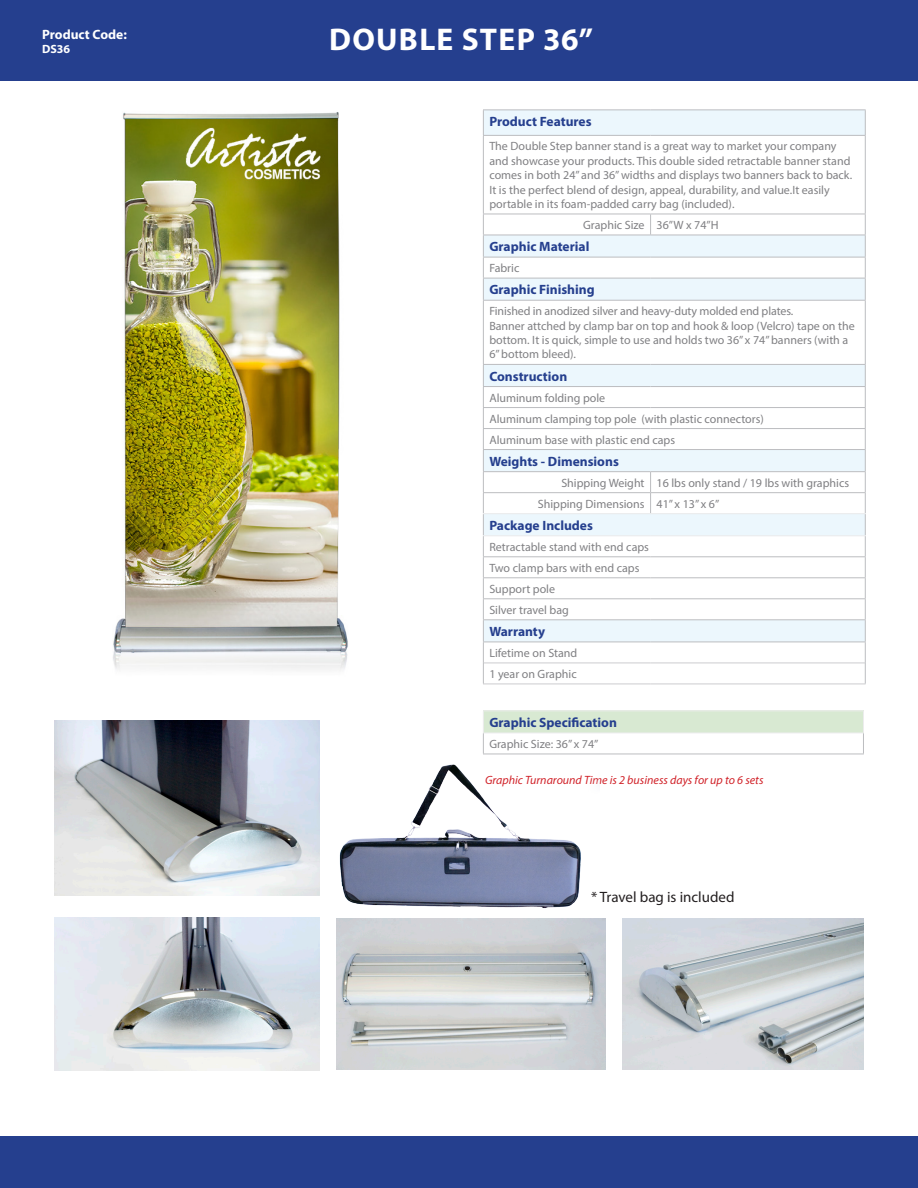
<style>
.page{position:relative;width:918px;height:1188px;background:#fff}
.page>*{position:absolute;margin:0;border:0;box-sizing:border-box;transform-origin:0 0}
.t1{font:700 31.5px "Myriad Pro";letter-spacing:.04em;color:#fff}
.t2{font:15px "Myriad Pro";color:#231f20}
.Table_Title{font:700 13.5px "Myriad Pro";color:#253f8e}
.product_code{font:700 13.5px "Myriad Pro";color:#fff}
.t3{font:12px/14.4px "Myriad Pro";color:#808083}
.t4{font:italic 12px "Myriad Pro";color:#d1232a}
.t5{font:700 12px "Myriad Pro";color:#fff}
</style>
<div class="page">
<div style="left:1px;top:0;width:917px;height:80px;background:#253f8e"></div>
<div style="left:1px;top:1136px;width:917px;height:52px;background:#253f8e"></div>
<div style="left:483px;top:711px;width:380px;height:22px;background:#d8e9d2"></div>
<hr style="left:483px;top:710px;width:381px;height:1px;background:#ededee">
<hr style="left:483px;top:733px;width:381px;height:1px;background:#ededee">
<svg style="left:483px;top:711px;width:1px;height:38px"></svg>
<svg style="left:863px;top:711px;width:1px;height:43px"></svg>
<hr style="left:483px;top:754px;width:381px;height:1px;background:#bcbdc0">
<div style="left:484px;top:111px;width:381px;height:424px;background:#ecf7fd"></div>
<svg style="left:484px;top:136px;width:381px;height:377px"></svg>
<svg style="left:484px;top:536px;width:381px;height:148px"></svg>
<hr style="left:483px;top:110px;width:168px;height:1px;background:#bcbdc0">
<svg style="left:483px;top:110px;width:1px;height:25px"></svg>
<hr style="left:651px;top:110px;width:215px;height:1px;background:#bcbdc0">
<svg style="left:865px;top:110px;width:1px;height:25px"></svg>
<hr style="left:483px;top:135px;width:168px;height:1px;background:#bcbdc0">
<hr style="left:483px;top:136px;width:1px;height:78px;background:#bcbdc0">
<hr style="left:651px;top:135px;width:215px;height:1px;background:#bcbdc0">
<hr style="left:865px;top:136px;width:1px;height:78px;background:#bcbdc0">
<hr style="left:483px;top:642px;width:168px;height:1px;background:#bcbdc0">
<hr style="left:651px;top:642px;width:215px;height:1px;background:#bcbdc0">
<hr style="left:483px;top:214px;width:168px;height:1px;background:#bcbdc0">
<hr style="left:651px;top:214px;width:215px;height:1px;background:#bcbdc0">
<svg style="left:650px;top:214px;width:1px;height:21px"></svg>
<hr style="left:483px;top:235px;width:168px;height:1px;background:#bcbdc0">
<hr style="left:651px;top:235px;width:215px;height:1px;background:#bcbdc0">
<hr style="left:483px;top:471px;width:168px;height:1px;background:#bcbdc0">
<hr style="left:651px;top:471px;width:215px;height:1px;background:#bcbdc0">
<hr style="left:483px;top:492px;width:168px;height:1px;background:#bcbdc0">
<hr style="left:651px;top:492px;width:215px;height:1px;background:#bcbdc0">
<svg style="left:650px;top:472px;width:1px;height:41px"></svg>
<hr style="left:483px;top:513px;width:168px;height:1px;background:#e9eaeb">
<hr style="left:651px;top:513px;width:215px;height:1px;background:#e9eaeb">
<hr style="left:484px;top:663px;width:167px;height:1px;background:#cccdcf">
<hr style="left:651px;top:663px;width:214px;height:1px;background:#cccdcf">
<hr style="left:483px;top:684px;width:168px;height:1px;background:#cccdcf">
<hr style="left:651px;top:684px;width:215px;height:1px;background:#cccdcf">
<hr style="left:483px;top:535px;width:168px;height:1px;background:#e9eaeb">
<hr style="left:651px;top:535px;width:215px;height:1px;background:#e9eaeb">
<hr style="left:483px;top:556px;width:168px;height:1px;background:#bcbdc0">
<hr style="left:651px;top:556px;width:215px;height:1px;background:#bcbdc0">
<hr style="left:483px;top:577px;width:168px;height:1px;background:#bcbdc0">
<hr style="left:651px;top:577px;width:215px;height:1px;background:#bcbdc0">
<hr style="left:483px;top:598px;width:168px;height:1px;background:#bcbdc0">
<hr style="left:651px;top:598px;width:215px;height:1px;background:#bcbdc0">
<hr style="left:483px;top:619px;width:168px;height:1px;background:#bcbdc0">
<hr style="left:651px;top:619px;width:215px;height:1px;background:#bcbdc0">
<hr style="left:483px;top:257px;width:168px;height:1px;background:#bcbdc0">
<svg style="left:483px;top:214px;width:1px;height:86px"></svg>
<hr style="left:651px;top:257px;width:215px;height:1px;background:#bcbdc0">
<svg style="left:865px;top:214px;width:1px;height:86px"></svg>
<hr style="left:483px;top:278px;width:168px;height:1px;background:#bcbdc0">
<hr style="left:651px;top:278px;width:215px;height:1px;background:#bcbdc0">
<hr style="left:483px;top:300px;width:168px;height:1px;background:#bcbdc0">
<hr style="left:483px;top:301px;width:1px;height:63px;background:#bcbdc0">
<hr style="left:651px;top:300px;width:215px;height:1px;background:#bcbdc0">
<hr style="left:865px;top:301px;width:1px;height:63px;background:#bcbdc0">
<hr style="left:483px;top:364px;width:168px;height:1px;background:#bcbdc0">
<hr style="left:651px;top:364px;width:215px;height:1px;background:#bcbdc0">
<hr style="left:483px;top:386px;width:168px;height:1px;background:#bcbdc0">
<hr style="left:651px;top:386px;width:215px;height:1px;background:#bcbdc0">
<hr style="left:483px;top:407px;width:168px;height:1px;background:#bcbdc0">
<hr style="left:651px;top:407px;width:215px;height:1px;background:#bcbdc0">
<hr style="left:483px;top:428px;width:168px;height:1px;background:#bcbdc0">
<svg style="left:483px;top:365px;width:1px;height:319px"></svg>
<hr style="left:651px;top:428px;width:215px;height:1px;background:#bcbdc0">
<svg style="left:865px;top:365px;width:1px;height:319px"></svg>
<hr style="left:483px;top:449px;width:168px;height:1px;background:#bcbdc0">
<hr style="left:651px;top:449px;width:215px;height:1px;background:#bcbdc0">
<img style="left:113px;top:112px;width:235px;height:558px">
<img style="left:319px;top:749px;width:281px;height:177px">
<img style="left:54px;top:721px;width:265px;height:175px">
<img style="left:54px;top:917px;width:265px;height:153px">
<img style="left:336px;top:918px;width:269px;height:152px">
<img style="left:622px;top:918px;width:242px;height:152px">
<p class="product_code" style="left:42px;top:25px;width:86px">Product Code:</p>
<p class="t5" style="left:42px;top:41px;width:30px">DS36</p>
<p class="t1" style="left:329px;top:18px;width:266px">DOUBLE STEP 36”</p>
<p class="Table_Title" style="left:489px;top:113px;width:104px">Product Features</p>
<p class="t3" style="left:489px;top:139px;width:364px">The Double Step banner stand is a great way to market your company and showcase your products. This double sided retractable banner stand comes in both 24” and 36” widths and displays two banners back to back.<br>It is the perfect blend of design, appeal, durability, and value.It easily portable in its foam-padded carry bag (included).</p>
<p class="t3" style="left:583px;top:218px;width:63px">Graphic Size</p>
<p class="t3" style="left:657px;top:218px;width:64px">36”W x 74”H</p>
<p class="Table_Title" style="left:489px;top:238px;width:102px">Graphic Material</p>
<p class="t3" style="left:489px;top:261px;width:32px">Fabric</p>
<p class="Table_Title" style="left:489px;top:281px;width:107px">Graphic Finishing</p>
<p class="t3" style="left:489px;top:304px;width:305px">Finished in anodized silver and heavy-duty molded end plates.</p>
<p class="t3" style="left:489px;top:318px;width:367px">Banner attched by clamp bar on top and hook &amp; loop (Velcro) tape on the bottom. It is quick, simple to use and holds two 36” x 74” banners (with a<br>6” bottom bleed).</p>
<p class="Table_Title" style="left:489px;top:367px;width:79px">Construction</p>
<p class="t3" style="left:489px;top:390px;width:117px">Aluminum folding pole</p>
<p class="t3" style="left:489px;top:411px;width:276px">Aluminum clamping top pole (with plastic connectors)</p>
<p class="t3" style="left:489px;top:432px;width:187px">Aluminum base with plastic end caps</p>
<p class="Table_Title" style="left:489px;top:452px;width:131px">Weights - Dimensions</p>
<p class="t3" style="left:561px;top:475px;width:85px">Shipping Weight</p>
<p class="t3" style="left:657px;top:475px;width:194px">16 lbs only stand / 19 lbs with graphics</p>
<p class="t3" style="left:538px;top:496px;width:108px">Shipping Dimensions</p>
<p class="t3" style="left:657px;top:496px;width:64px">41” x 13” x 6”</p>
<p class="Table_Title" style="left:489px;top:516px;width:105px">Package Includes</p>
<p class="t3" style="left:489px;top:539px;width:161px">Retractable stand with end caps</p>
<p class="t3" style="left:489px;top:560px;width:152px">Two clamp bars with end caps</p>
<p class="t3" style="left:489px;top:581px;width:67px">Support pole</p>
<p class="t3" style="left:489px;top:602px;width:81px">Silver travel bag</p>
<p class="Table_Title" style="left:489px;top:623px;width:57px">Warranty</p>
<p class="t3" style="left:489px;top:646px;width:90px">Lifetime on Stand</p>
<p class="t3" style="left:489px;top:667px;width:89px">1 year on Graphic</p>
<p class="Table_Title" style="left:489px;top:714px;width:129px">Graphic Specification</p>
<p class="t3" style="left:489px;top:737px;width:111px">Graphic Size: 36” x 74”</p>
<p class="t4" style="left:485px;top:773px;width:280px">Graphic Turnaround Time is 2 business days for up to 6 sets</p>
<p class="t2" style="left:591px;top:888px;width:145px">* Travel bag is included</p>
</div>
